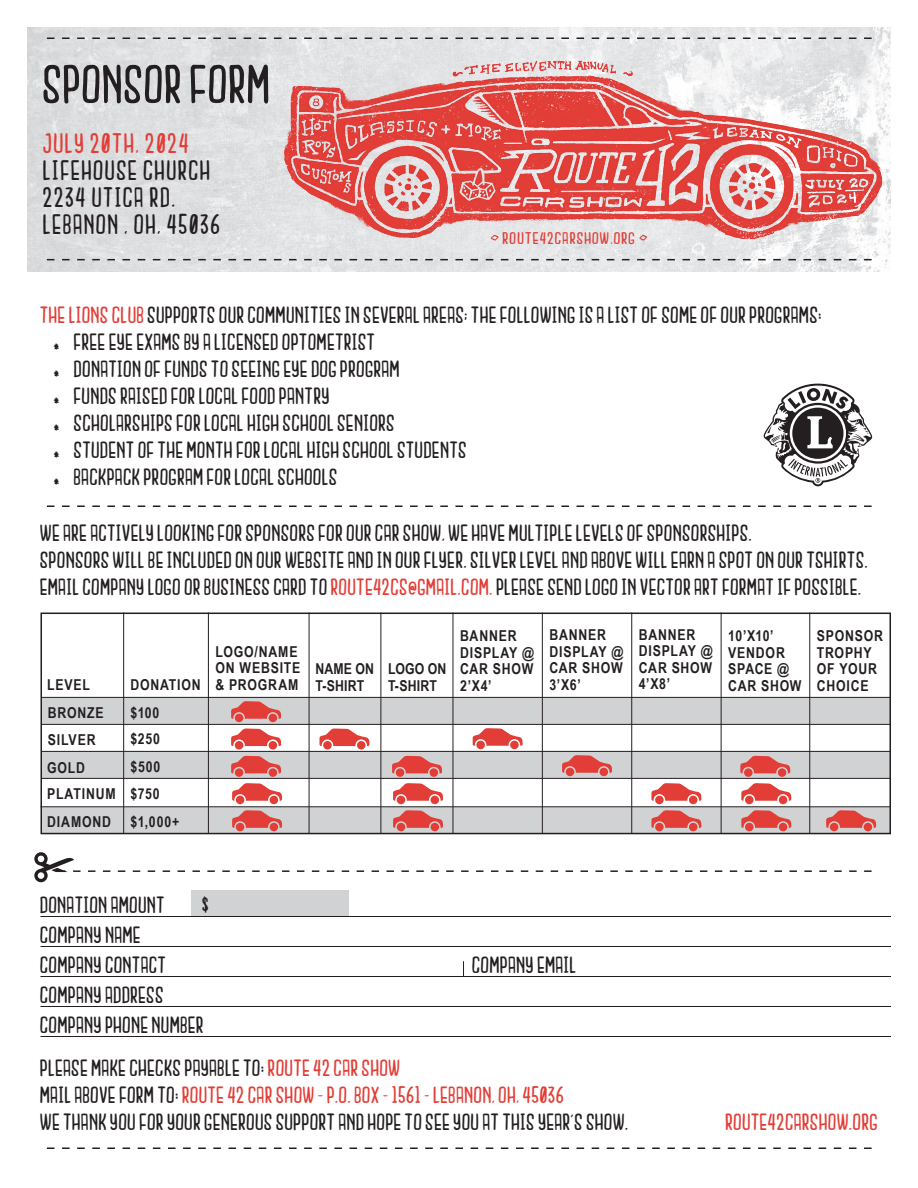
<style>
.page{position:relative;width:918px;height:1188px;background:#fff}
.page>*{position:absolute;margin:0;border:0;box-sizing:border-box;transform-origin:0 0}
.t1{font:52.5px "Outcast";letter-spacing:.04em;color:#231f20}
.t2{font:27px/27px "Outcast";letter-spacing:.08em;color:#231f20}
.t3{font:27px "Outcast";letter-spacing:.08em;color:#e23e37}
.t4{font:22.5px/27px "Outcast";letter-spacing:.045em;color:#231f20}
.t5{font:22.5px "Outcast";letter-spacing:.045em;color:#e23e37}
.t6{font:16.2px "Outcast";letter-spacing:.08em;color:#e23e37;scale:1.11 1}
.t7{font:700 15px/16.5px "Arial Narrow";letter-spacing:.05em;color:#231f20}
.t8{font:700 15px/16.5px "Arial Narrow";letter-spacing:.01em;color:#231f20}
.t9{font:700 15px/16.5px "Arial Narrow";letter-spacing:.005em;color:#231f20}
.s1{color:#e23e37}
</style>
<div class="page">
<img style="left:27px;top:27px;width:864px;height:245px">
<div style="left:41px;top:697px;width:850px;height:27px;background:#d1d2d4"></div>
<div style="left:41px;top:751px;width:850px;height:27px;background:#d1d2d4"></div>
<div style="left:41px;top:807px;width:850px;height:27px;background:#d1d2d4"></div>
<div style="left:476px;top:741px;width:9px;height:8px;background:#e23e37;border-radius:50%"></div>
<div style="left:510px;top:741px;width:9px;height:8px;background:#e23e37;border-radius:50%"></div>
<svg style="left:473px;top:728px;width:50px;height:18px"></svg>
<div style="left:566px;top:768px;width:8px;height:8px;background:#e23e37;border-radius:50%"></div>
<div style="left:600px;top:768px;width:8px;height:8px;background:#e23e37;border-radius:50%"></div>
<svg style="left:562px;top:755px;width:50px;height:18px"></svg>
<div style="left:655px;top:796px;width:9px;height:8px;background:#e23e37;border-radius:50%"></div>
<div style="left:689px;top:796px;width:8px;height:8px;background:#e23e37;border-radius:50%"></div>
<svg style="left:651px;top:783px;width:50px;height:18px"></svg>
<div style="left:655px;top:823px;width:9px;height:8px;background:#e23e37;border-radius:50%"></div>
<div style="left:689px;top:823px;width:8px;height:8px;background:#e23e37;border-radius:50%"></div>
<svg style="left:651px;top:810px;width:50px;height:18px"></svg>
<div style="left:236px;top:796px;width:8px;height:8px;background:#e23e37;border-radius:50%"></div>
<div style="left:270px;top:796px;width:8px;height:8px;background:#e23e37;border-radius:50%"></div>
<svg style="left:232px;top:783px;width:50px;height:18px"></svg>
<div style="left:236px;top:823px;width:8px;height:8px;background:#e23e37;border-radius:50%"></div>
<div style="left:270px;top:823px;width:8px;height:8px;background:#e23e37;border-radius:50%"></div>
<svg style="left:232px;top:810px;width:50px;height:18px"></svg>
<div style="left:235px;top:714px;width:8px;height:8px;background:#e23e37;border-radius:50%"></div>
<div style="left:269px;top:714px;width:8px;height:8px;background:#e23e37;border-radius:50%"></div>
<svg style="left:231px;top:701px;width:50px;height:18px"></svg>
<div style="left:235px;top:741px;width:8px;height:9px;background:#e23e37;border-radius:50%"></div>
<div style="left:269px;top:741px;width:8px;height:9px;background:#e23e37;border-radius:50%"></div>
<svg style="left:231px;top:729px;width:50px;height:17px"></svg>
<div style="left:235px;top:768px;width:8px;height:9px;background:#e23e37;border-radius:50%"></div>
<div style="left:269px;top:768px;width:8px;height:9px;background:#e23e37;border-radius:50%"></div>
<svg style="left:231px;top:756px;width:50px;height:17px"></svg>
<div style="left:397px;top:796px;width:8px;height:8px;background:#e23e37;border-radius:50%"></div>
<div style="left:431px;top:796px;width:8px;height:8px;background:#e23e37;border-radius:50%"></div>
<svg style="left:393px;top:783px;width:50px;height:18px"></svg>
<div style="left:397px;top:823px;width:8px;height:8px;background:#e23e37;border-radius:50%"></div>
<div style="left:431px;top:823px;width:8px;height:8px;background:#e23e37;border-radius:50%"></div>
<svg style="left:393px;top:810px;width:50px;height:18px"></svg>
<div style="left:323px;top:741px;width:9px;height:9px;background:#e23e37;border-radius:50%"></div>
<svg style="left:357px;top:741px;width:9px;height:9px"></svg>
<svg style="left:320px;top:729px;width:49px;height:17px"></svg>
<div style="left:396px;top:768px;width:8px;height:9px;background:#e23e37;border-radius:50%"></div>
<div style="left:430px;top:768px;width:8px;height:9px;background:#e23e37;border-radius:50%"></div>
<svg style="left:392px;top:756px;width:50px;height:17px"></svg>
<div style="left:745px;top:796px;width:9px;height:8px;background:#e23e37;border-radius:50%"></div>
<div style="left:779px;top:796px;width:8px;height:8px;background:#e23e37;border-radius:50%"></div>
<svg style="left:741px;top:783px;width:50px;height:18px"></svg>
<div style="left:745px;top:823px;width:9px;height:8px;background:#e23e37;border-radius:50%"></div>
<div style="left:779px;top:823px;width:8px;height:8px;background:#e23e37;border-radius:50%"></div>
<svg style="left:741px;top:810px;width:50px;height:18px"></svg>
<div style="left:830px;top:823px;width:8px;height:8px;background:#e23e37;border-radius:50%"></div>
<div style="left:864px;top:823px;width:8px;height:8px;background:#e23e37;border-radius:50%"></div>
<svg style="left:826px;top:810px;width:50px;height:18px"></svg>
<div style="left:744px;top:768px;width:9px;height:9px;background:#e23e37;border-radius:50%"></div>
<div style="left:778px;top:768px;width:8px;height:9px;background:#e23e37;border-radius:50%"></div>
<svg style="left:740px;top:756px;width:50px;height:17px"></svg>
<div style="left:191px;top:890px;width:158px;height:27px;background:#d1d2d4"></div>
<img style="left:278px;top:38px;width:613px;height:208px">
<svg style="left:47px;top:38px;width:825px;height:1px"></svg>
<svg style="left:47px;top:259px;width:825px;height:1px"></svg>
<svg style="left:47px;top:506px;width:825px;height:1px"></svg>
<svg style="left:47px;top:1148px;width:825px;height:1px"></svg>
<svg style="left:34px;top:852px;width:838px;height:30px"></svg>
<div style="left:40px;top:613px;width:851px;height:221px;border:2px solid #231f20"></div>
<hr style="left:809px;top:613px;width:1px;height:220px;background:#231f20">
<hr style="left:123px;top:613px;width:1px;height:220px;background:#231f20">
<hr style="left:208px;top:613px;width:1px;height:220px;background:#231f20">
<hr style="left:309px;top:613px;width:1px;height:220px;background:#231f20">
<hr style="left:453px;top:613px;width:1px;height:220px;background:#231f20">
<hr style="left:381px;top:613px;width:1px;height:220px;background:#231f20">
<hr style="left:542px;top:613px;width:1px;height:220px;background:#231f20">
<hr style="left:631px;top:613px;width:1px;height:220px;background:#231f20">
<hr style="left:41px;top:697px;width:850px;height:1px;background:#231f20">
<hr style="left:41px;top:724px;width:850px;height:1px;background:#231f20">
<hr style="left:41px;top:751px;width:850px;height:1px;background:#231f20">
<hr style="left:41px;top:778px;width:850px;height:1px;background:#231f20">
<hr style="left:40px;top:806px;width:850px;height:1px;background:#231f20">
<svg style="left:463px;top:961px;width:1px;height:15px"></svg>
<hr style="left:721px;top:613px;width:1px;height:220px;background:#231f20">
<svg style="left:491px;top:235px;width:7px;height:6px"></svg>
<svg style="left:639px;top:235px;width:8px;height:6px"></svg>
<hr style="left:40px;top:916px;width:851px;height:1px;background:#231f20">
<hr style="left:40px;top:946px;width:851px;height:1px;background:#231f20">
<hr style="left:40px;top:976px;width:851px;height:1px;background:#231f20">
<hr style="left:40px;top:1006px;width:851px;height:1px;background:#231f20">
<hr style="left:40px;top:1036px;width:851px;height:1px;background:#231f20">
<svg style="left:764px;top:384px;width:108px;height:102px"></svg>
<h1 class="t1" style="left:44px;top:54px;width:228px">SPONSOR FORM</h1>
<p class="t3" style="left:44px;top:128px;width:147px">JULY 20TH, 2024</p>
<p class="t2" style="left:44px;top:157px;width:178px">LIFEHOUSE CHURCH<br>2234 UTICA RD.<br>LEBANON , OH, 45036</p>
<p class="t6" style="left:503px;top:229px;width:120px">ROUTE42CARSHOW.ORG</p>
<p class="t4" style="left:54px;top:302px;width:769px;text-indent:-14px"><span class="s1">THE LIONS CLUB</span> SUPPORTS OUR COMMUNITIES IN SEVERAL AREAS; THE FOLLOWING IS A LIST OF SOME OF OUR PROGRAMS: * FREE EYE EXAMS BY A LICENSED OPTOMETRIST<br>* DONATION OF FUNDS TO SEEING EYE DOG PROGRAM<br>* FUNDS RAISED FOR LOCAL FOOD PANTRY<br>* SCHOLARSHIPS FOR LOCAL HIGH SCHOOL SENIORS<br>* STUDENT OF THE MONTH FOR LOCAL HIGH SCHOOL STUDENTS<br>* BACKPACK PROGRAM FOR LOCAL SCHOOLS</p>
<p class="t4" style="left:40px;top:520px;width:829px">WE ARE ACTIVELY LOOKING FOR SPONSORS FOR OUR CAR SHOW, WE HAVE MULTIPLE LEVELS OF SPONSORSHIPS.<br>SPONSORS WILL BE INCLUDED ON OUR WEBSITE AND IN OUR FLYER. SILVER LEVEL AND ABOVE WILL EARN A SPOT ON OUR TSHIRTS.<br>EMAIL COMPANY LOGO OR BUSINESS CARD TO <span class="s1">ROUTE42CS@GMAIL.COM.</span> PLEASE SEND LOGO IN VECTOR ART FORMAT IF POSSIBLE.</p>
<p class="t7" style="left:47px;top:671px;width:58px;line-height:27.3px">LEVEL<br>BRONZE</p>
<p class="t7" style="left:47px;top:725px;width:50px;line-height:28px">SILVER<br>GOLD</p>
<p class="t7" style="left:47px;top:779px;width:70px;line-height:27.9px">PLATINUM<br>DIAMOND</p>
<p class="t7" style="left:130px;top:675px;width:72px">DONATION</p>
<p class="t7" style="left:130px;top:699px;width:31px;line-height:26px">$100 $250</p>
<p class="t7" style="left:130px;top:752px;width:50px;line-height:27.5px">$500 $750 $1,000+</p>
<p class="t7" style="left:216px;top:642px;width:86px">LOGO/NAME<br>ON WEBSITE &amp; PROGRAM</p>
<p class="t8" style="left:315px;top:660px;width:60px">NAME ON<br>T-SHIRT</p>
<p class="t9" style="left:388px;top:660px;width:60px">LOGO ON<br>T-SHIRT</p>
<p class="t7" style="left:460px;top:627px;width:76px">BANNER<br>DISPLAY @<br>CAR SHOW<br>2’X4’</p>
<p class="t7" style="left:549px;top:626px;width:76px">BANNER<br>DISPLAY @<br>CAR SHOW<br>3’X6’</p>
<p class="t7" style="left:639px;top:625px;width:76px">BANNER<br>DISPLAY @<br>CAR SHOW<br>4’X8’</p>
<p class="t7" style="left:728px;top:627px;width:75px">10’X10’<br>VENDOR<br>SPACE @<br>CAR SHOW</p>
<p class="t7" style="left:817px;top:627px;width:68px">SPONSOR<br>TROPHY<br>OF YOUR<br>CHOICE</p>
<p class="t4" style="left:40px;top:891px;width:126px">DONATION AMOUNT</p>
<p class="t4" style="left:202px;top:891px;width:8px">$</p>
<p class="t4" style="left:40px;top:920px;width:127px;line-height:30px">COMPANY NAME<br>COMPANY CONTACT</p>
<p class="t4" style="left:472px;top:951px;width:105px">COMPANY EMAIL</p>
<p class="t4" style="left:40px;top:980px;width:165px;line-height:30px">COMPANY ADDRESS<br>COMPANY PHONE NUMBER</p>
<p class="t4" style="left:40px;top:1055px;width:589px">PLEASE MAKE CHECKS PAYABLE TO: <span class="s1">ROUTE 42 CAR SHOW<br></span>MAIL ABOVE FORM TO: <span class="s1">ROUTE 42 CAR SHOW - P.O. BOX - 1561 - LEBANON, OH, 45036<br></span>WE THANK YOU FOR YOUR GENEROUS SUPPORT AND HOPE TO SEE YOU AT THIS YEAR’S SHOW.</p>
<p class="t5" style="left:726px;top:1109px;width:153px">ROUTE42CARSHOW.ORG</p>
</div>
